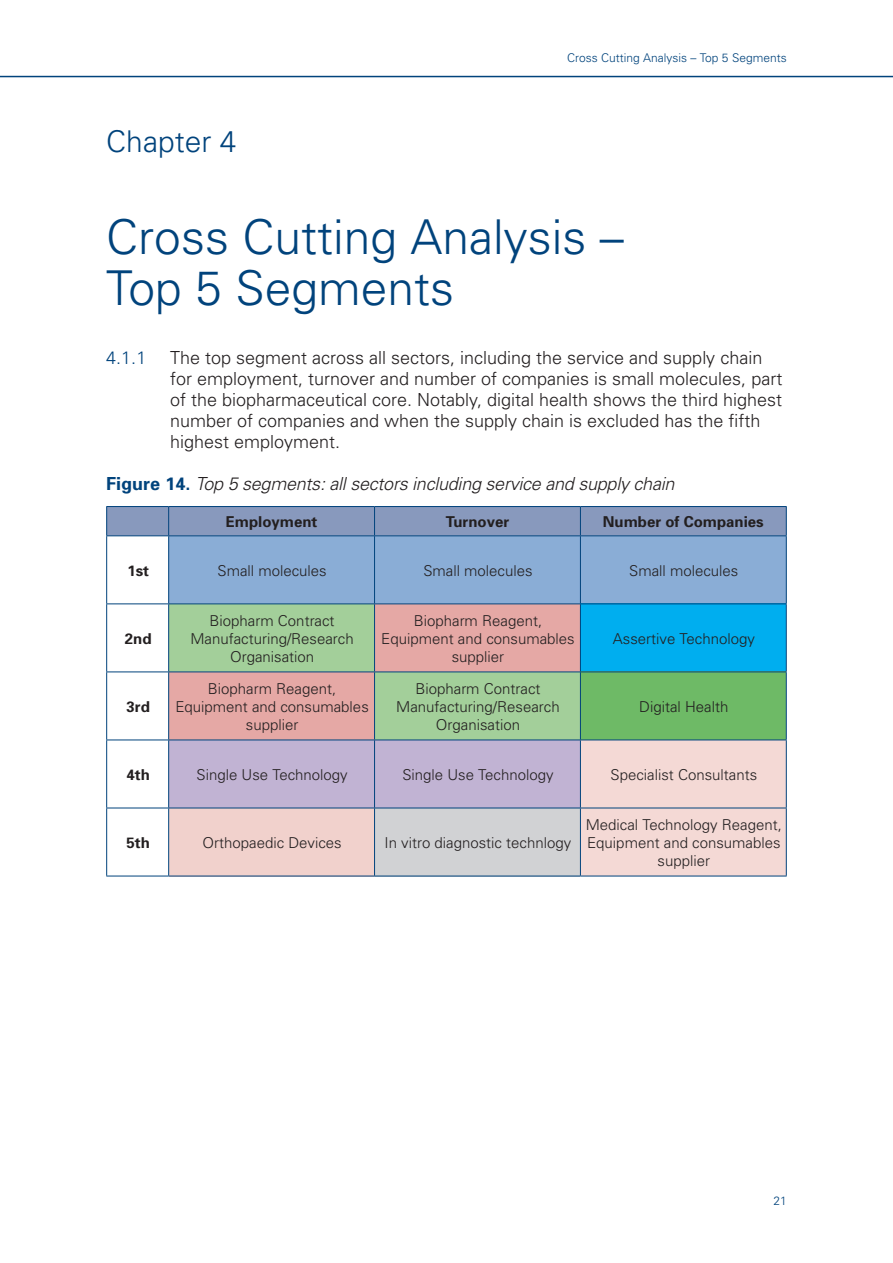
<style>
.page{position:relative;width:893px;height:1263px;background:#fff}
.page>*{position:absolute;margin:0;border:0;box-sizing:border-box;transform-origin:0 0}
._01_-_Chapter_Title{font:300 48px/51px "Univers";color:#01437c}
.t1{font:300 30px "Univers";color:#01437c}
.t2{font:300 18px/21px "Univers";color:#231f20}
.t3{font:italic 300 18px "Univers";letter-spacing:-.015em;color:#231f20}
.t4{font:300 18px "Univers";color:#01437c}
._08_-_Table_text_Ran{font:300 15px/18px "Univers";color:#231f20;text-align:center}
._08_-_Table_HEADS{font:700 15px "Univers";color:#231f20}
._08_-_Table_text_Ran-2{font:700 15px "Univers";color:#231f20}
.t5{font:300 12px "Univers";color:#01437c}
.s1{font-weight:700;font-style:normal;color:#01437c}
</style>
<div class="page">
<hr style="left:0;top:76px;width:893px;height:1px;background:#01437c">
<svg style="left:169px;top:604px;width:411px;height:135px;background:#c2ba9f"></svg>
<div style="left:580px;top:604px;width:206px;height:68px;background:#00aeef"></div>
<div style="left:580px;top:672px;width:206px;height:68px;background:#6eba66"></div>
<svg style="left:169px;top:740px;width:617px;height:136px;background:#d7c4d2"></svg>
<div style="left:169px;top:808px;width:206px;height:68px;background:#f1d1cc"></div>
<div style="left:375px;top:808px;width:205px;height:68px;background:#d1d2d4"></div>
<hr style="left:106px;top:604px;width:1px;height:67px;background:#01437c">
<hr style="left:168px;top:604px;width:1px;height:67px;background:#01437c">
<hr style="left:374px;top:604px;width:1px;height:67px;background:#01437c">
<hr style="left:580px;top:604px;width:1px;height:67px;background:#01437c">
<hr style="left:786px;top:604px;width:1px;height:67px;background:#01437c">
<hr style="left:106px;top:671px;width:63px;height:1px;background:#01437c">
<hr style="left:106px;top:672px;width:1px;height:67px;background:#01437c">
<hr style="left:169px;top:671px;width:206px;height:1px;background:#01437c">
<hr style="left:168px;top:672px;width:1px;height:67px;background:#01437c">
<hr style="left:375px;top:671px;width:205px;height:1px;background:#01437c">
<hr style="left:374px;top:672px;width:1px;height:67px;background:#01437c">
<hr style="left:580px;top:671px;width:207px;height:1px;background:#01437c">
<hr style="left:580px;top:672px;width:1px;height:67px;background:#01437c">
<hr style="left:786px;top:672px;width:1px;height:67px;background:#01437c">
<hr style="left:106px;top:739px;width:63px;height:1px;background:#01437c">
<hr style="left:106px;top:740px;width:1px;height:68px;background:#01437c">
<hr style="left:169px;top:739px;width:206px;height:1px;background:#01437c">
<hr style="left:168px;top:740px;width:1px;height:68px;background:#01437c">
<hr style="left:375px;top:739px;width:205px;height:1px;background:#01437c">
<hr style="left:374px;top:740px;width:1px;height:68px;background:#01437c">
<hr style="left:580px;top:739px;width:207px;height:1px;background:#01437c">
<hr style="left:580px;top:740px;width:1px;height:68px;background:#01437c">
<hr style="left:786px;top:740px;width:1px;height:68px;background:#01437c">
<hr style="left:106px;top:808px;width:63px;height:1px;background:#01437c">
<hr style="left:106px;top:808px;width:1px;height:68px;background:#01437c">
<hr style="left:169px;top:808px;width:206px;height:1px;background:#01437c">
<hr style="left:168px;top:808px;width:1px;height:68px;background:#01437c">
<hr style="left:375px;top:808px;width:205px;height:1px;background:#01437c">
<hr style="left:374px;top:808px;width:1px;height:68px;background:#01437c">
<hr style="left:580px;top:808px;width:207px;height:1px;background:#01437c">
<hr style="left:580px;top:808px;width:1px;height:68px;background:#01437c">
<hr style="left:786px;top:808px;width:1px;height:68px;background:#01437c">
<hr style="left:106px;top:876px;width:63px;height:1px;background:#01437c">
<hr style="left:169px;top:876px;width:206px;height:1px;background:#01437c">
<hr style="left:375px;top:876px;width:205px;height:1px;background:#01437c">
<hr style="left:580px;top:876px;width:207px;height:1px;background:#01437c">
<svg style="left:106px;top:506px;width:681px;height:98px;background:#8ca9ce"></svg>
<hr style="left:106px;top:535px;width:63px;height:1px;background:#01437c">
<hr style="left:169px;top:535px;width:206px;height:1px;background:#01437c">
<hr style="left:375px;top:535px;width:205px;height:1px;background:#01437c">
<hr style="left:580px;top:535px;width:207px;height:1px;background:#01437c">
<p class="t1" style="left:106px;top:123px;width:132px">Chapter 4</p>
<p class="t5" style="left:567px;top:51px;width:221px">Cross Cutting Analysis – Top 5 Segments</p>
<p class="_01_-_Chapter_Title" style="left:106px;top:210px;width:519px">Cross Cutting Analysis –<br>Top 5 Segments</p>
<p class="t4" style="left:106px;top:347px;width:42px">4.1.1</p>
<p class="t2" style="left:170px;top:347px;width:614px">The top segment across all sectors, including the service and supply chain for employment, turnover and number of companies is small molecules, part of the biopharmaceutical core. Notably, digital health shows the third highest number of companies and when the supply chain is excluded has the fifth highest employment.</p>
<h2 class="t3" style="left:106px;top:473px;width:570px"><span class="s1">Figure 14.</span> Top 5 segments: all sectors including service and supply chain</h2>
<p class="_08_-_Table_HEADS" style="left:226px;top:512px;width:93px">Employment</p>
<p class="_08_-_Table_HEADS" style="left:446px;top:512px;width:65px">Turnover</p>
<p class="_08_-_Table_HEADS" style="left:603px;top:512px;width:162px">Number of Companies</p>
<p class="_08_-_Table_text_Ran-2" style="left:127px;top:561px;width:23px">1st</p>
<p class="_08_-_Table_text_Ran" style="left:218px;top:561px;width:111px">Small molecules</p>
<p class="_08_-_Table_text_Ran" style="left:423px;top:561px;width:111px">Small molecules</p>
<p class="_08_-_Table_text_Ran" style="left:629px;top:561px;width:111px">Small molecules</p>
<p class="_08_-_Table_text_Ran-2" style="left:125px;top:629px;width:28px">2nd</p>
<p class="_08_-_Table_text_Ran-2" style="left:126px;top:697px;width:25px">3rd</p>
<p class="_08_-_Table_text_Ran" style="left:190px;top:611px;width:165px">Biopharm Contract<br>Manufacturing/Research<br>Organisation</p>
<p class="_08_-_Table_text_Ran" style="left:381px;top:611px;width:195px">Biopharm Reagent,<br>Equipment and consumables supplier</p>
<p class="_08_-_Table_text_Ran" style="left:175px;top:679px;width:195px">Biopharm Reagent,<br>Equipment and consumables supplier</p>
<p class="_08_-_Table_text_Ran" style="left:396px;top:679px;width:165px">Biopharm Contract<br>Manufacturing/Research<br>Organisation</p>
<p class="_08_-_Table_text_Ran" style="left:613px;top:629px;width:144px">Assertive Technology</p>
<p class="_08_-_Table_text_Ran" style="left:639px;top:697px;width:91px">Digital Health</p>
<p class="_08_-_Table_text_Ran-2" style="left:126px;top:765px;width:25px">4th</p>
<p class="_08_-_Table_text_Ran" style="left:196px;top:765px;width:153px">Single Use Technology</p>
<p class="_08_-_Table_text_Ran" style="left:402px;top:765px;width:153px">Single Use Technology</p>
<p class="_08_-_Table_text_Ran" style="left:610px;top:765px;width:148px">Specialist Consultants</p>
<p class="_08_-_Table_text_Ran-2" style="left:126px;top:833px;width:25px">5th</p>
<p class="_08_-_Table_text_Ran" style="left:202px;top:833px;width:141px">Orthopaedic Devices</p>
<p class="_08_-_Table_text_Ran" style="left:385px;top:833px;width:188px">In vitro diagnostic technlogy</p>
<p class="_08_-_Table_text_Ran" style="left:586px;top:815px;width:198px">Medical Technology Reagent,<br>Equipment and consumables supplier</p>
<p class="t5" style="left:773px;top:1193px;width:15px">21</p>
</div>
